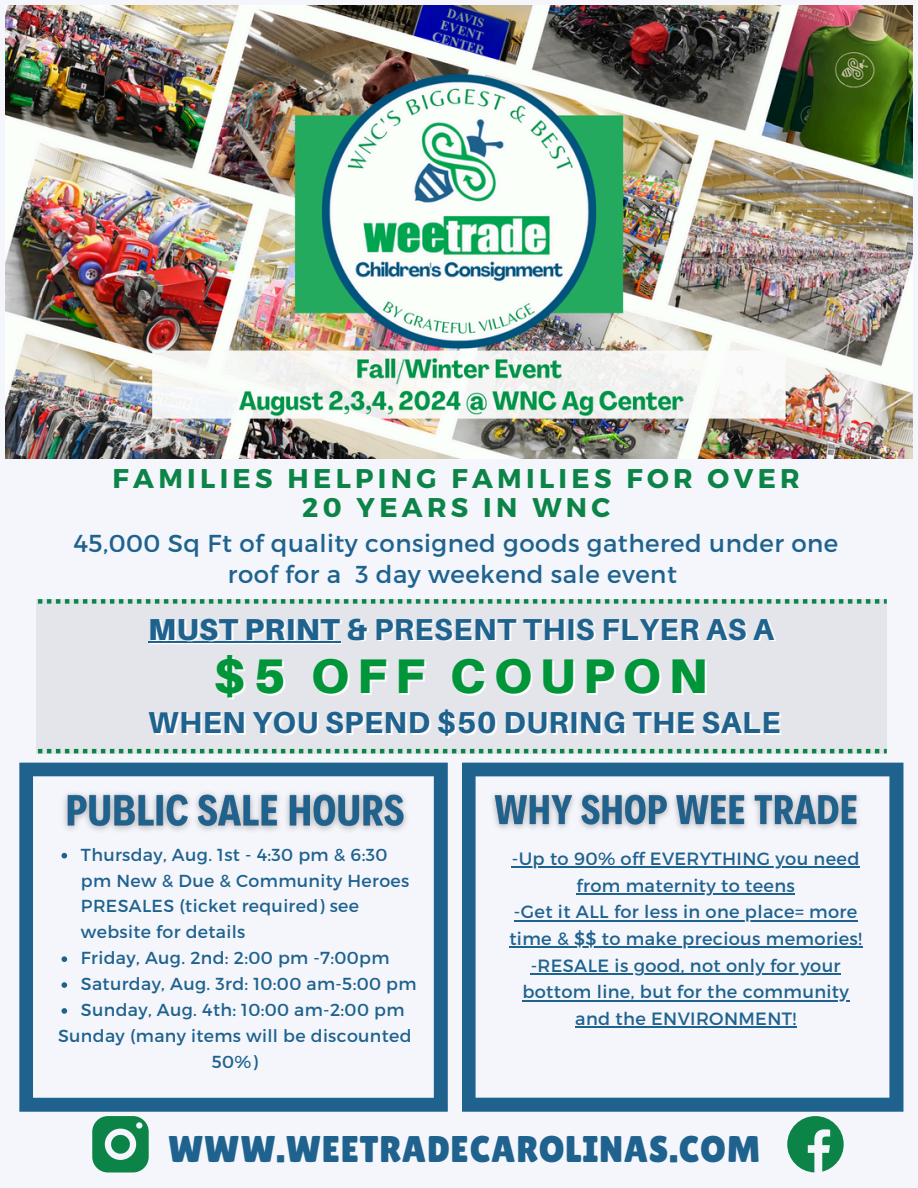
<style>
.page{position:relative;width:918px;height:1188px;background:#fff}
.page>*{position:absolute;margin:0;border:0;box-sizing:border-box;transform-origin:0 0}
.t1{font:900 48.6px "Aileron";letter-spacing:.165em;color:#009539}
.t2{font:37.2px "Lilita One";letter-spacing:.02em;color:#1f628e}
.t3{font:800 30.3px "Aileron";letter-spacing:.02em;color:#1f628e}
.t4{font:700 27px/29.1px "Montserrat";letter-spacing:.16em;color:#0c8447;text-align:center}
.t5{font:24.45px/30.6px "Montserrat";letter-spacing:.02em;color:#1f628e;text-align:center}
.t6{font:17.85px/26.7px "Montserrat";letter-spacing:.02em;color:#1f628e;text-align:center}
.t7{font:17.4px "Montserrat";letter-spacing:.02em;color:#1f628e}
.s1{font-weight:900}
</style>
<div class="page">
<img style="left:0;top:0;width:918px;height:1188px">
<hr style="left:148px;top:641px;width:192px;height:2px;background:#1f628e">
<hr style="left:512px;top:866px;width:348px;height:2px;background:#1f628e">
<hr style="left:577px;top:893px;width:218px;height:2px;background:#1f628e">
<hr style="left:514px;top:920px;width:344px;height:1px;background:#1f628e">
<hr style="left:509px;top:946px;width:353px;height:2px;background:#1f628e">
<hr style="left:531px;top:973px;width:310px;height:2px;background:#1f628e">
<hr style="left:522px;top:1000px;width:327px;height:1px;background:#1f628e">
<hr style="left:575px;top:1027px;width:222px;height:1px;background:#1f628e">
<svg style="left:62px;top:853px;width:5px;height:5px"></svg>
<svg style="left:62px;top:956px;width:5px;height:6px"></svg>
<svg style="left:62px;top:982px;width:5px;height:6px"></svg>
<svg style="left:62px;top:1008px;width:5px;height:6px"></svg>
<img style="left:6px;top:5px;width:906px;height:454px">
<h4 class="t4" style="left:113px;top:463px;width:689px">FAMILIES HELPING FAMILIES FOR OVER<br>20 YEARS IN WNC</h4>
<h5 class="t5" style="left:73px;top:527px;width:766px">45,000 Sq Ft of quality consigned goods gathered under one roof for a 3 day weekend sale event</h5>
<h3 class="t3" style="left:148px;top:610px;width:627px"><span class="s1">MUST PRINT</span> &amp; PRESENT THIS FLYER AS A</h3>
<p class="t1" style="left:214px;top:646px;width:495px">$5 OFF COUPON</p>
<p class="t3" style="left:148px;top:703px;width:634px">WHEN YOU SPEND $50 DURING THE SALE</p>
<h2 class="t7" style="left:81px;top:843px;width:308px">Thursday, Aug. 1st - 4:30 pm &amp; 6:30</h2>
<h2 class="t7" style="left:81px;top:869px;width:330px">pm New &amp; Due &amp; Community Heroes</h2>
<h2 class="t7" style="left:81px;top:895px;width:280px">PRESALES (ticket required) see</h2>
<h2 class="t7" style="left:81px;top:921px;width:166px">website for details</h2>
<p class="t7" style="left:81px;top:947px;width:310px">Friday, Aug. 2nd: 2:00 pm -7:00pm</p>
<p class="t7" style="left:81px;top:973px;width:337px">Saturday, Aug. 3rd: 10:00 am-5:00 pm</p>
<p class="t7" style="left:81px;top:998px;width:325px">Sunday, Aug. 4th: 10:00 am-2:00 pm</p>
<p class="t7" style="left:58px;top:1024px;width:355px">Sunday (many items will be discounted</p>
<p class="t7" style="left:212px;top:1050px;width:48px">50%)</p>
<p class="t6" style="left:512px;top:844px;width:349px">-Up to 90% off EVERYTHING you need</p>
<p class="t6" style="left:577px;top:871px;width:220px">from maternity to teens</p>
<p class="t6" style="left:514px;top:898px;width:345px">-Get it ALL for less in one place= more</p>
<p class="t6" style="left:509px;top:924px;width:354px">time &amp; $$ to make precious memories!</p>
<p class="t6" style="left:531px;top:951px;width:311px">-RESALE is good, not only for your</p>
<p class="t6" style="left:522px;top:978px;width:328px">bottom line, but for the community and the ENVIRONMENT!</p>
<p class="t2" style="left:168px;top:1128px;width:594px">WWW.WEETRADECAROLINAS.COM</p>
</div>
